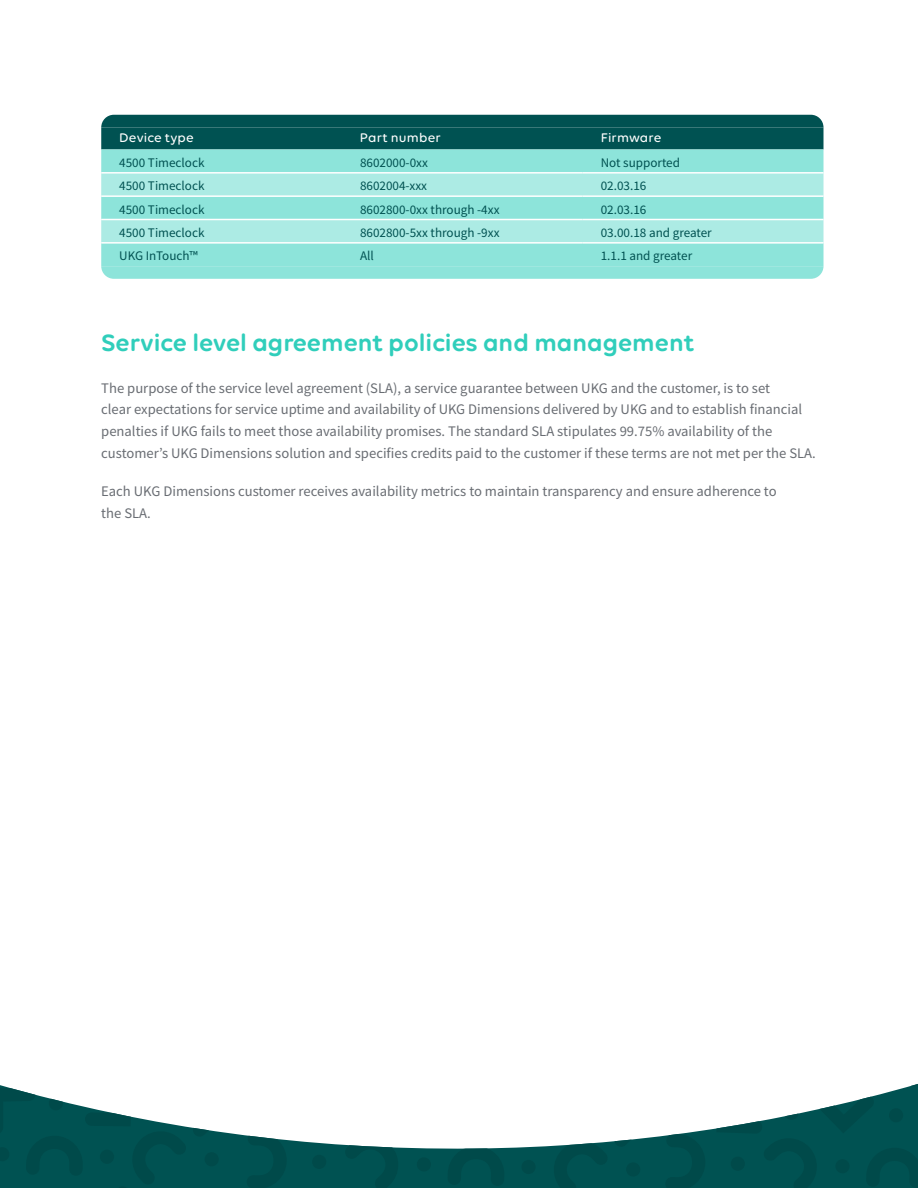
<style>
.page{position:relative;width:918px;height:1188px;background:#fff}
.page>*{position:absolute;margin:0;border:0;box-sizing:border-box;transform-origin:0 0}
.t1{font:600 25.5px "Volte Rounded";color:#30cebb}
.t2{font:14.7px/21.8px "Source Sans Pro";color:#696d73}
.t3{font:500 13.5px "Volte Rounded";letter-spacing:.01em;color:#fff}
.t4{font:13.2px "Source Sans Pro";color:#005151}
</style>
<div class="page">
<svg style="left:234px;top:1128px;width:482px;height:60px;background:#276c6c"></svg>
<svg style="left:614px;top:1128px;width:40px;height:19px"></svg>
<svg style="left:247px;top:1132px;width:40px;height:56px;background:#1a6060"></svg>
<svg style="left:298px;top:1128px;width:310px;height:60px"></svg>
<div style="left:626px;top:1162px;width:14px;height:15px;background:#004a4a;border-radius:50%"></div>
<div style="left:521px;top:1160px;width:15px;height:14px;background:#004a4a;border-radius:50%"></div>
<div style="left:417px;top:1157px;width:14px;height:15px;background:#004a4a;border-radius:50%"></div>
<div style="left:312px;top:1155px;width:14px;height:14px;background:#004a4a;border-radius:50%"></div>
<div style="left:665px;top:1134px;width:41px;height:54px;background:#004e4e"></div>
<svg style="left:716px;top:1084px;width:202px;height:104px"></svg>
<div style="left:835px;top:1159px;width:15px;height:14px;background:#004a4a;border-radius:50%"></div>
<div style="left:731px;top:1157px;width:14px;height:14px;background:#004a4a;border-radius:50%"></div>
<div style="left:889px;top:1108px;width:14px;height:14px;background:#004a4a;border-radius:50%"></div>
<svg style="left:784px;top:1106px;width:15px;height:14px"></svg>
<svg style="left:0;top:1085px;width:234px;height:103px"></svg>
<div style="left:153px;top:1099px;width:15px;height:14px;background:#fff;border-radius:50%"></div>
<svg style="left:49px;top:1096px;width:14px;height:14px"></svg>
<div style="left:101px;top:149px;width:723px;height:117px;background:#8de4da"></div>
<svg style="left:101px;top:174px;width:723px;height:68px;background:#a2e8e0"></svg>
<hr style="left:101px;top:172px;width:241px;height:2px;background:#fff">
<hr style="left:342px;top:172px;width:241px;height:2px;background:#fff">
<hr style="left:583px;top:172px;width:241px;height:2px;background:#fff">
<hr style="left:101px;top:195px;width:241px;height:2px;background:#fff">
<hr style="left:342px;top:195px;width:241px;height:2px;background:#fff">
<hr style="left:583px;top:195px;width:241px;height:2px;background:#fff">
<hr style="left:101px;top:219px;width:241px;height:1px;background:#fff">
<hr style="left:342px;top:219px;width:241px;height:1px;background:#fff">
<hr style="left:583px;top:219px;width:241px;height:1px;background:#fff">
<hr style="left:101px;top:242px;width:241px;height:2px;background:#fff">
<hr style="left:342px;top:242px;width:241px;height:2px;background:#fff">
<hr style="left:583px;top:242px;width:241px;height:2px;background:#fff">
<div style="left:101px;top:115px;width:723px;height:34px;background:#005252"></div>
<svg style="left:101px;top:266px;width:723px;height:13px;background:#91e4db"></svg>
<p class="t3" style="left:119px;top:130px;width:76px">Device type</p>
<p class="t3" style="left:360px;top:130px;width:82px">Part number</p>
<p class="t3" style="left:601px;top:130px;width:62px">Firmware</p>
<p class="t4" style="left:119px;top:154px;width:87px">4500 Timeclock</p>
<p class="t4" style="left:360px;top:154px;width:69px">8602000-0xx</p>
<p class="t4" style="left:601px;top:154px;width:81px">Not supported</p>
<p class="t4" style="left:119px;top:177px;width:87px">4500 Timeclock</p>
<p class="t4" style="left:360px;top:177px;width:69px">8602004-xxx</p>
<p class="t4" style="left:601px;top:177px;width:47px">02.03.16</p>
<p class="t4" style="left:119px;top:201px;width:87px">4500 Timeclock</p>
<p class="t4" style="left:360px;top:201px;width:141px">8602800-0xx through -4xx</p>
<p class="t4" style="left:601px;top:201px;width:47px">02.03.16</p>
<p class="t4" style="left:119px;top:224px;width:87px">4500 Timeclock</p>
<p class="t4" style="left:360px;top:224px;width:141px">8602800-5xx through -9xx</p>
<p class="t4" style="left:601px;top:224px;width:113px">03.00.18 and greater</p>
<p class="t4" style="left:119px;top:247px;width:80px">UKG InTouch™</p>
<p class="t4" style="left:360px;top:247px;width:15px">All</p>
<p class="t4" style="left:601px;top:247px;width:93px">1.1.1 and greater</p>
<h1 class="t1" style="left:101px;top:327px;width:594px">Service level agreement policies and management</h1>
<p class="t2" style="left:101px;top:377px;width:716px">The purpose of the service level agreement (SLA), a service guarantee between UKG and the customer, is to set<br>clear expectations for service uptime and availability of UKG Dimensions delivered by UKG and to establish financial penalties if UKG fails to meet those availability promises. The standard SLA stipulates 99.75% availability of the customer’s UKG Dimensions solution and specifies credits paid to the customer if these terms are not met per the SLA.</p>
<p class="t2" style="left:101px;top:480px;width:677px">Each UKG Dimensions customer receives availability metrics to maintain transparency and ensure adherence to the SLA.</p>
</div>
